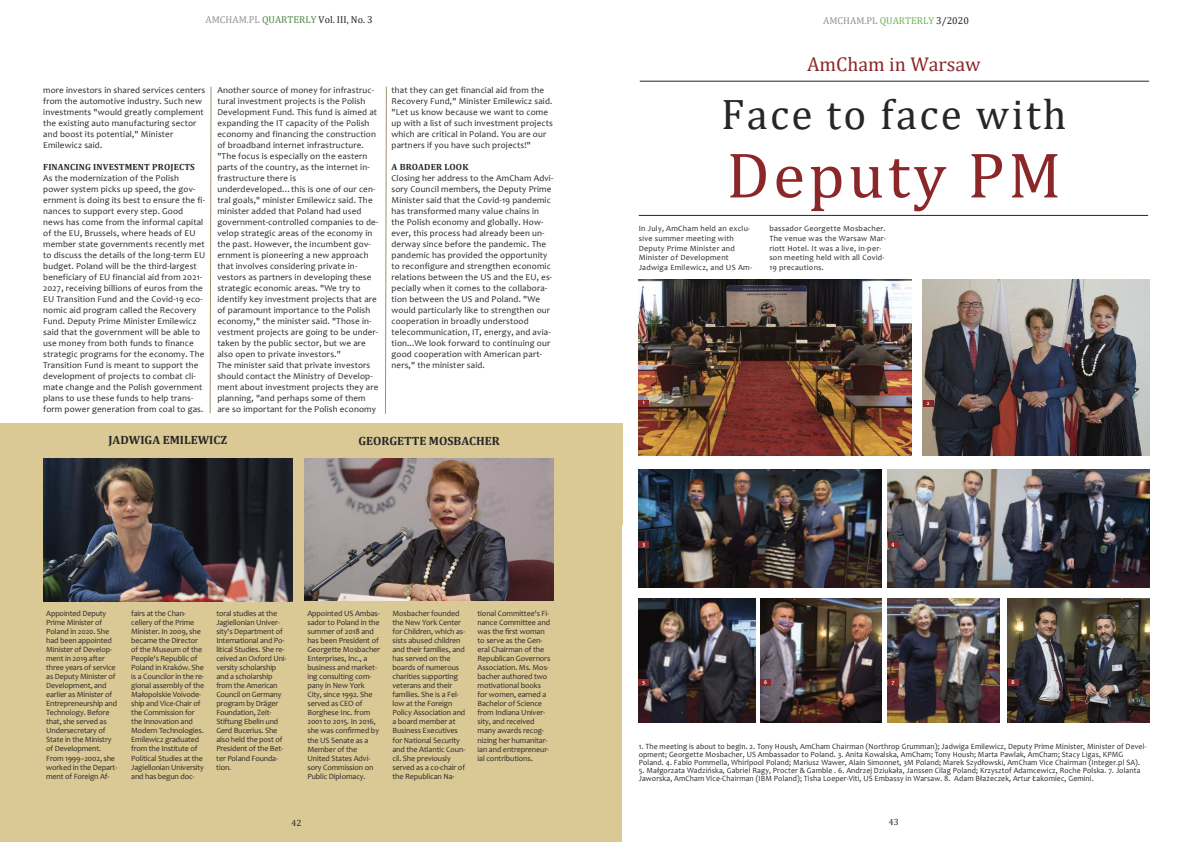
<style>
.page{position:relative;width:1191px;height:842px;background:#fff}
.page>*{position:absolute;margin:0;border:0;box-sizing:border-box;transform-origin:0 0}
.t1{font:65px "Cambria";letter-spacing:.055em;color:#8c2729}
.t2{font:43px "Cambria";letter-spacing:.055em;color:#272627}
.t3{font:20px "Cambria";color:#8c2729}
.t4{font:700 12px "Cambria";color:#272627}
.t5{font:10px "Cambria Math";color:#272627}
.t6{font:10px "Cambria Math";color:#939393}
.t7{font:9px/11px "Candara";letter-spacing:.015em;color:#272627}
.t8{font:700 9px "Cambria";letter-spacing:.02em;color:#272627}
.t9{font:9px "Cambria Math";color:#272627}
.t10{font:8px/9px "Candara";letter-spacing:-.01em;color:#272627}
.t11{font:8px/8px "Candara";letter-spacing:.015em;color:#272627;scale:.96 1}
.t12{font:8px/9.6px "Candara";letter-spacing:.035em;color:#272627}
.t13{font:700 6.2px "Candara";color:#fff;scale:.92 1}
.t14{font:700 6px "Candara";color:#fff;scale:.96 1}
.s1{color:#939393}
.s2{color:#4f8749}
.s3{color:#6eb453}
.s4{color:#272627}
</style>
<div class="page">
<hr style="left:640px;top:81px;width:509px;height:1px;background:#272627">
<hr style="left:638px;top:215px;width:510px;height:1px;background:#272627">
<img style="left:638px;top:280px;width:273px;height:175px">
<img style="left:922px;top:279px;width:227px;height:176px">
<img style="left:1007px;top:599px;width:142px;height:123px">
<img style="left:638px;top:599px;width:117px;height:123px">
<img style="left:888px;top:469px;width:261px;height:119px">
<img style="left:638px;top:469px;width:243px;height:119px">
<img style="left:888px;top:599px;width:111px;height:123px">
<img style="left:760px;top:599px;width:121px;height:123px">
<div style="left:638px;top:400px;width:11px;height:6px;background:#8c2729"></div>
<div style="left:923px;top:400px;width:10px;height:6px;background:#8c2729"></div>
<div style="left:638px;top:541px;width:11px;height:7px;background:#8c2729"></div>
<div style="left:888px;top:541px;width:10px;height:7px;background:#8c2729"></div>
<div style="left:638px;top:679px;width:11px;height:7px;background:#8c2729"></div>
<div style="left:760px;top:679px;width:11px;height:7px;background:#8c2729"></div>
<div style="left:888px;top:679px;width:10px;height:7px;background:#8c2729"></div>
<div style="left:1008px;top:679px;width:10px;height:7px;background:#8c2729"></div>
<div style="left:0;top:425px;width:621px;height:417px;background:#dac995"></div>
<div style="left:0;top:423px;width:623px;height:102px;background:#dac995"></div>
<svg style="left:210px;top:86px;width:1px;height:328px"></svg>
<svg style="left:385px;top:86px;width:2px;height:328px"></svg>
<img style="left:43px;top:458px;width:249px;height:144px">
<img style="left:304px;top:458px;width:249px;height:143px">
<p class="t5" style="left:206px;top:15px;width:169px"><span class="s1">AMCHAM.PL</span> <span class="s2">QUARTERLY</span> Vol. III, No. 3</p>
<p class="t7" style="left:43px;top:86px;width:164px">more investors in shared services centers from the automotive industry. Such new investments "would greatly complement the existing auto manufacturing sector and boost its potential," Minister Emilewicz said.</p>
<p class="t8" style="left:43px;top:162px;width:153px">FINANCING INVESTMENT PROJECTS</p>
<p class="t7" style="left:43px;top:174px;width:163px">As the modernization of the Polish power system picks up speed, the gov&shy;ernment is doing its best to ensure the fi&shy;nances to support every step. Good news has come from the informal capital of the EU, Brussels, where heads of EU member state governments recently met to discuss the details of the long-term EU budget. Poland will be the third-largest beneficiary of EU financial aid from 2021- 2027, receiving billions of euros from the EU Transition Fund and the Covid-19 eco&shy;nomic aid program called the Recovery Fund. Deputy Prime Minister Emilewicz said that the government will be able to use money from both funds to finance strategic programs for the economy. The Transition Fund is meant to support the development of projects to combat cli&shy;mate change and the Polish government plans to use these funds to help trans&shy;form power generation from coal to gas.</p>
<p class="t7" style="left:217px;top:86px;width:162px">Another source of money for infrastruc&shy;tural investment projects is the Polish Development Fund. This fund is aimed at expanding the IT capacity of the Polish economy and financing the construction of broadband internet infrastructure. "The focus is especially on the eastern parts of the country, as the internet in&shy;frastructure there is underdeveloped…this is one of our cen&shy;tral goals," minister Emilewicz said. The minister added that Poland had used government-controlled companies to de&shy;velop strategic areas of the economy in the past. However, the incumbent gov&shy;ernment is pioneering a new approach that involves considering private in&shy;vestors as partners in developing these strategic economic areas. "We try to identify key investment projects that are of paramount importance to the Polish economy," the minister said. "Those in&shy;vestment projects are going to be under&shy;taken by the public sector, but we are also open to private investors."<br>The minister said that private investors should contact the Ministry of Develop&shy;ment about investment projects they are planning, "and perhaps some of them are so important for the Polish economy</p>
<p class="t7" style="left:391px;top:86px;width:163px">that they can get financial aid from the Recovery Fund," Minister Emilewicz said. "Let us know because we want to come up with a list of such investment projects which are critical in Poland. You are our partners if you have such projects!"</p>
<p class="t8" style="left:391px;top:162px;width:78px">A BROADER LOOK</p>
<p class="t7" style="left:391px;top:174px;width:163px">Closing her address to the AmCham Advi&shy;sory Council members, the Deputy Prime Minister said that the Covid-19 pandemic has transformed many value chains in the Polish economy and globally. How&shy;ever, this process had already been un&shy;derway since before the pandemic. The pandemic has provided the opportunity to reconfigure and strengthen economic relations between the US and the EU, es&shy;pecially when it comes to the collabora&shy;tion between the US and Poland. "We would particularly like to strengthen our cooperation in broadly understood telecommunication, IT, energy, and avia&shy;tion...We look forward to continuing our good cooperation with American part&shy;ners," the minister said.</p>
<h3 class="t4" style="left:108px;top:433px;width:120px">JADWIGA EMILEWICZ</h3>
<h3 class="t4" style="left:358px;top:433px;width:143px">GEORGETTE MOSBACHER</h3>
<p class="t10" style="left:46px;top:610px;width:73px">Appointed Deputy<br>Prime Minister of<br>Poland in 2020. She had been appointed<br>Minister of Develop&shy;ment in 2019 after three years of service as Deputy Minister of<br>Development, and earlier as Minister of<br>Entrepreneurship and<br>Technology. Before that, she served as<br>Undersecretary of<br>State in the Ministry of Development.<br>From 1999–2002, she worked in the Depart&shy;ment of Foreign Af-</p>
<p class="t10" style="left:131px;top:610px;width:74px">fairs at the Chan&shy;cellery of the Prime<br>Minister. In 2009, she became the Director of the Museum of the<br>People's Republic of<br>Poland in Kraków. She is a Councilor in the re&shy;gional assembly of the<br>Małopolskie Voivode&shy;ship and Vice-Chair of the Commission for the Innovation and<br>Modern Technologies.<br>Emilewicz graduated from the Institute of<br>Political Studies at the<br>Jagiellonian University and has begun doc-</p>
<p class="t10" style="left:216px;top:610px;width:72px">toral studies at the<br>Jagiellonian Univer&shy;sity's Department of<br>International and Po&shy;litical Studies. She re&shy;ceived an Oxford Uni&shy;versity scholarship and a scholarship from the American<br>Council on Germany program by Dräger<br>Foundation, Zeit-<br>Stiftung Ebelin und<br>Gerd Bucerius. She also held the post of<br>President of the Bet&shy;ter Poland Founda&shy;tion.</p>
<p class="t10" style="left:307px;top:610px;width:74px">Appointed US Ambas&shy;sador to Poland in the summer of 2018 and has been President of<br>Georgette Mosbacher<br>Enterprises, Inc., a business and market&shy;ing consulting com&shy;pany in New York<br>City, since 1992. She served as CEO of<br>Borghese Inc. from<br>2001 to 2015. In 2016, she was confirmed by the US Senate as a<br>Member of the<br>United States Advi&shy;sory Commission on<br>Public Diplomacy.</p>
<p class="t10" style="left:392px;top:610px;width:74px">Mosbacher founded the New York Center for Children, which as&shy;sists abused children and their families, and has served on the boards of numerous charities supporting veterans and their families. She is a Fel&shy;low at the Foreign<br>Policy Association and a board member at<br>Business Executives for National Security and the Atlantic Coun&shy;cil. She previously served as a co-chair of the Republican Na-</p>
<p class="t10" style="left:477px;top:610px;width:74px">tional Committee's Fi&shy;nance Committee and was the first woman to serve as the Gen&shy;eral Chairman of the<br>Republican Governors<br>Association. Ms. Mos&shy;bacher authored two motivational books for women, earned a<br>Bachelor of Science from Indiana Univer&shy;sity, and received many awards recog&shy;nizing her humanitar&shy;ian and entrepreneur&shy;ial contributions.</p>
<p class="t9" style="left:292px;top:819px;width:11px">42</p>
<p class="t6" style="left:823px;top:16px;width:147px">AMCHAM.PL <span class="s3">QUARTERLY</span> <span class="s4">3/2020</span></p>
<h3 class="t3" style="left:807px;top:52px;width:175px">AmCham in Warsaw</h3>
<h2 class="t2" style="left:721px;top:88px;width:347px">Face to face with</h2>
<h1 class="t1" style="left:726px;top:136px;width:336px">Deputy PM</h1>
<p class="t12" style="left:638px;top:225px;width:115px">In July, AmCham held an exclu&shy;sive summer meeting with<br>Deputy Prime Minister and<br>Minister of Development<br>Jadwiga Emilewicz, and US Am-</p>
<p class="t12" style="left:769px;top:225px;width:118px">bassador Georgette Mosbacher.<br>The venue was the Warsaw Mar&shy;riott Hotel. It was a live, in-per&shy;son meeting held with all Covid-<br>19 precautions.</p>
<p class="t14" style="left:643px;top:400px;width:4px">1</p>
<p class="t14" style="left:926px;top:400px;width:4px">2</p>
<p class="t13" style="left:642px;top:541px;width:4px">3</p>
<p class="t13" style="left:891px;top:541px;width:5px">4</p>
<p class="t14" style="left:642px;top:679px;width:4px">5</p>
<p class="t14" style="left:764px;top:679px;width:5px">6</p>
<p class="t14" style="left:891px;top:679px;width:4px">7</p>
<p class="t14" style="left:1011px;top:679px;width:5px">8</p>
<p class="t11" style="left:638px;top:743px;width:530px">1. The meeting is about to begin. 2. Tony Housh, AmCham Chairman (Northrop Grumman); Jadwiga Emilewicz, Deputy Prime Minister, Minister of Devel&shy;opment; Georgette Mosbacher, US Ambassador to Poland. 3. Anita Kowalska, AmCham; Tony Housh; Marta Pawlak, AmCham; Stacy Ligas, KPMG<br>Poland. 4. Fabio Pommella, Whirlpool Poland; Mariusz Wawer, Alain Simonnet, 3M Poland; Marek Szydłowski, AmCham Vice Chairman (Integer.pl SA).</p>
<p class="t11" style="left:638px;top:767px;width:524px">5. Małgorzata Wadzińska, Gabriel Ragy, Procter &amp; Gamble . 6. Andrzej Dziukała, Janssen Cilag Poland; Krzysztof Adamcewicz, Roche Polska. 7. Jolanta<br>Jaworska, AmCham Vice-Chairman (IBM Poland); Tisha Loeper-Viti, US Embassy in Warsaw. 8. Adam Błażeczek, Artur Łakomiec, Gemini.</p>
<p class="t9" style="left:889px;top:818px;width:11px">43</p>
</div>
